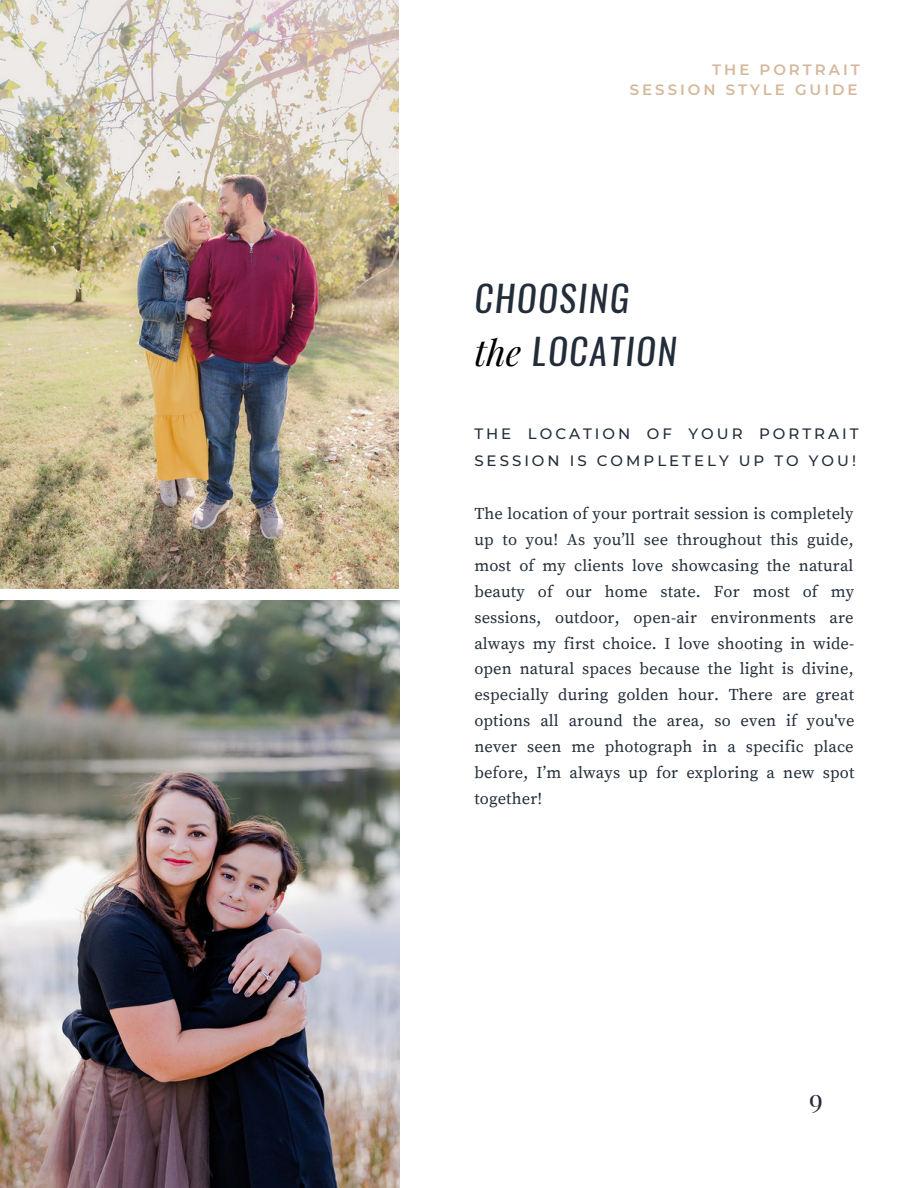
<style>
.page{position:relative;width:918px;height:1188px;background:#fff}
.page>*{position:absolute;margin:0;border:0;box-sizing:border-box;transform-origin:0 0}
.t1{font:italic 36px/53.4px "Oswald";letter-spacing:.055em;color:#222d39}
.t2{font:27px "Playfair Display";color:#222d39}
.t3{font:16.5px/25.8px "Source Serif Pro";letter-spacing:.01em;color:#222d39;text-align:justify}
.t4{font:500 15px/27px "Montserrat";letter-spacing:.2em;color:#222d39}
.t5{font:600 15px/20.2px "Montserrat";letter-spacing:.2em;color:#d5b89c;text-align:right}
.s1{font-family:"Playfair Display";color:#000}
</style>
<div class="page">
<img style="left:0;top:0;width:398px;height:588px">
<img style="left:0;top:600px;width:399px;height:588px">
<p class="t5" style="left:630px;top:59px;width:232px">THE PORTRAIT<br>SESSION STYLE GUIDE</p>
<h1 class="t1" style="left:474px;top:271px;width:204px">CHOOSING <span class="s1">the</span> LOCATION</h1>
<p class="t4" style="left:474px;top:420px;width:386px">THE LOCATION OF YOUR PORTRAIT<br>SESSION IS COMPLETELY UP TO YOU!</p>
<p class="t3" style="left:474px;top:501px;width:382px">The location of your portrait session is completely up to you! As you’ll see throughout this guide, most of my clients love showcasing the natural beauty of our home state. For most of my sessions, outdoor, open-air environments are always my first choice. I love shooting in wide&shy;open natural spaces because the light is divine, especially during golden hour. There are great options all around the area, so even if you've never seen me photograph in a specific place before, I’m always up for exploring a new spot together!</p>
<h2 class="t2" style="left:809px;top:1079px;width:15px">9</h2>
</div>
